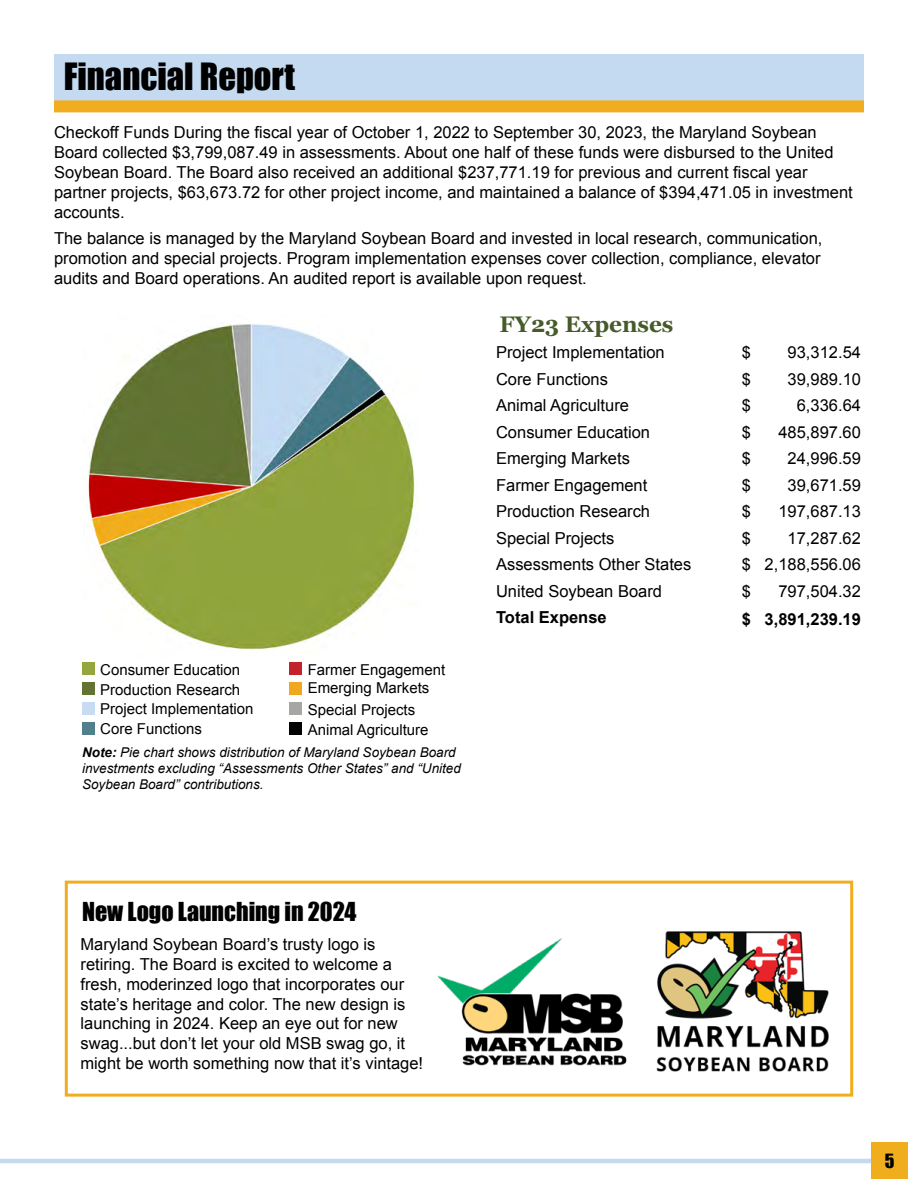
<style>
.page{position:relative;width:918px;height:1188px;background:#fff}
.page>*{position:absolute;margin:0;border:0;box-sizing:border-box;transform-origin:0 0}
.t1{font:34.5px "Impact";color:#000}
.t2{font:24px "Impact";color:#000}
.t3{font:700 22.5px "Georgia";color:#465a2a}
.t4{font:18px "Impact";color:#000}
.t5{font:16.5px/19.8px "Arial";color:#000}
.t6{font:700 16.5px "Arial";color:#000}
.t7{font:15px/20.2px "Arial";color:#000}
.t8{font:italic 13.5px/16.2px "Arial";color:#000}
.s1{font-weight:700}
</style>
<div class="page">
<hr style="left:0;top:1159px;width:871px;height:4px;background:#c4daf1">
<div style="left:871px;top:1143px;width:37px;height:36px;background:#f0ad1e"></div>
<div style="left:55px;top:54px;width:809px;height:55px;background:#c4daf1"></div>
<div style="left:54px;top:100px;width:810px;height:12px;background:#f0ad1e"></div>
<img style="left:86px;top:324px;width:332px;height:326px">
<div style="left:83px;top:662px;width:12px;height:12px;background:#95a63f"></div>
<div style="left:82px;top:682px;width:13px;height:12px;background:#637333"></div>
<div style="left:82px;top:703px;width:13px;height:12px;background:#c8dcf1"></div>
<div style="left:82px;top:723px;width:13px;height:12px;background:#51808c"></div>
<div style="left:289px;top:662px;width:13px;height:12px;background:#c3222a"></div>
<div style="left:289px;top:682px;width:13px;height:12px;background:#f0a81f"></div>
<div style="left:290px;top:703px;width:12px;height:12px;background:#a6a6a5"></div>
<div style="left:290px;top:723px;width:12px;height:12px;background:#000"></div>
<img style="left:656px;top:931px;width:173px;height:141px">
<img style="left:438px;top:938px;width:189px;height:128px">
<div style="left:65px;top:881px;width:788px;height:216px;border:3px solid #f0ad1f"></div>
<h1 class="t1" style="left:64px;top:50px;width:233px">Financial Report</h1>
<p class="t5" style="left:54px;top:123px;width:800px">Checkoff Funds During the fiscal year of October 1, 2022 to September 30, 2023, the Maryland Soybean Board collected $3,799,087.49 in assessments. About one half of these funds were disbursed to the United Soybean Board. The Board also received an additional $237,771.19 for previous and current fiscal year partner projects, $63,673.72 for other project income, and maintained a balance of $394,471.05 in investment accounts.</p>
<p class="t5" style="left:54px;top:229px;width:770px;text-align:justify">The balance is managed by the Maryland Soybean Board and invested in local research, communication, promotion and special projects. Program implementation expenses cover collection, compliance, elevator audits and Board operations. An audited report is available upon request.</p>
<p class="t7" style="left:100px;top:659px;width:142px">Consumer Education<br>Production Research</p>
<p class="t7" style="left:100px;top:719px;width:103px">Core Functions</p>
<p class="t7" style="left:308px;top:660px;width:139px;line-height:18.6px">Farmer Engagement<br>Emerging Markets</p>
<p class="t7" style="left:308px;top:700px;width:122px">Special Projects<br>Animal Agriculture</p>
<p class="t8" style="left:82px;top:744px;width:380px"><span class="s1">Note:</span> Pie chart shows distribution of Maryland Soybean Board investments excluding “Assessments Other States” and “United<br>Soybean Board” contributions.</p>
<p class="t7" style="left:100px;top:698px;width:155px">Project Implementation</p>
<h3 class="t3" style="left:500px;top:307px;width:176px">FY23 Expenses</h3>
<p class="t5" style="left:496px;top:339px;width:197px;line-height:26.5px">Project Implementation<br>Core Functions<br>Animal Agriculture<br>Consumer Education<br>Emerging Markets<br>Farmer Engagement<br>Production Research<br>Special Projects<br>Assessments Other States<br>United Soybean Board</p>
<p class="t6" style="left:496px;top:607px;width:112px">Total Expense</p>
<p class="t5" style="left:742px;top:342px;width:11px">$</p>
<p class="t5" style="left:788px;top:342px;width:75px">93,312.54</p>
<p class="t5" style="left:742px;top:369px;width:11px">$</p>
<p class="t5" style="left:788px;top:369px;width:75px">39,989.10</p>
<p class="t5" style="left:742px;top:396px;width:11px">$</p>
<p class="t5" style="left:797px;top:396px;width:66px">6,336.64</p>
<p class="t5" style="left:742px;top:422px;width:11px">$</p>
<p class="t5" style="left:778px;top:422px;width:84px">485,897.60</p>
<p class="t5" style="left:742px;top:449px;width:11px">$</p>
<p class="t5" style="left:788px;top:449px;width:75px">24,996.59</p>
<p class="t5" style="left:742px;top:475px;width:11px">$</p>
<p class="t5" style="left:788px;top:475px;width:75px">39,671.59</p>
<p class="t5" style="left:742px;top:502px;width:11px">$</p>
<p class="t5" style="left:778px;top:502px;width:84px">197,687.13</p>
<p class="t5" style="left:742px;top:528px;width:11px">$</p>
<p class="t5" style="left:742px;top:525px;width:121px;line-height:26.5px;text-align:justify;text-indent:46px">17,287.62 $ 2,188,556.06 $</p>
<p class="t5" style="left:778px;top:581px;width:84px">797,504.32</p>
<p class="t6" style="left:742px;top:609px;width:121px">$ 3,891,239.19</p>
<h2 class="t2" style="left:82px;top:893px;width:276px">New Logo Launching in 2024</h2>
<p class="t5" style="left:81px;top:935px;width:344px">Maryland Soybean Board’s trusty logo is retiring. The Board is excited to welcome a fresh, moderinzed logo that incorporates our state’s heritage and color. The new design is launching in 2024. Keep an eye out for new swag...but don’t let your old MSB swag go, it might be worth something now that it’s vintage!</p>
<p class="t4" style="left:885px;top:1147px;width:11px">5</p>
</div>
